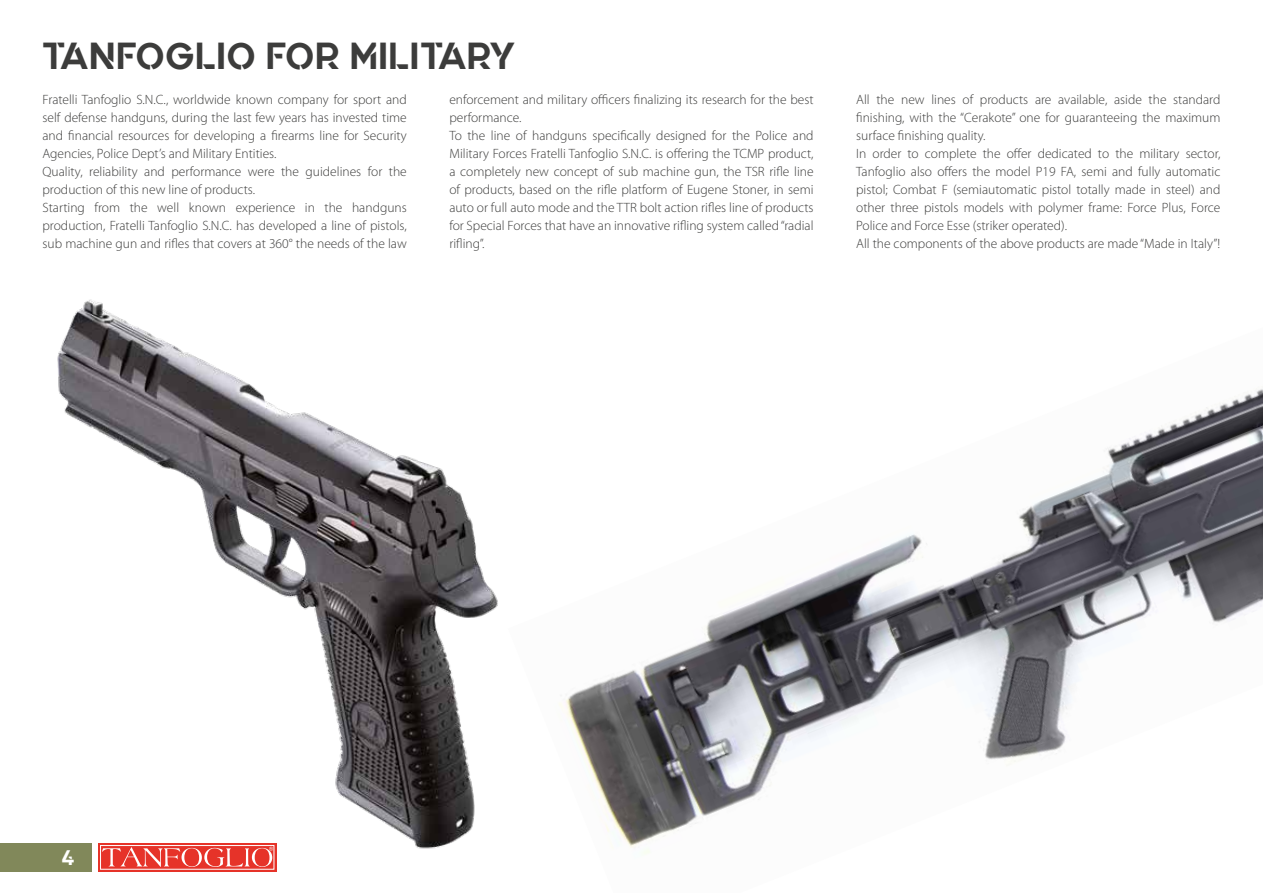
<style>
.page{position:relative;width:1263px;height:893px;background:#fff}
.page>*{position:absolute;margin:0;border:0;box-sizing:border-box;transform-origin:0 0}
.t1{font:37.5px "Quantify";letter-spacing:.05em;color:#3c3c3b}
.t2{font:21px "Quantify";color:#fff}
.t3{font:300 13.5px/18px "Myriad Pro";color:#3c3c3b}
</style>
<div class="page">
<div style="left:0;top:843px;width:92px;height:29px;background:#81885a"></div>
<img style="left:57px;top:299px;width:441px;height:573px">
<img style="left:559px;top:389px;width:704px;height:465px">
<h1 class="t1" style="left:43px;top:34px;width:474px">TANFOGLIO FOR MILITARY</h1>
<p class="t3" style="left:43px;top:90px;width:366px">Fratelli Tanfoglio S.N.C., worldwide known company for sport and self defense handguns, during the last few years has invested time and financial resources for developing a firearms line for Security Agencies, Police Dept’s and Military Entities.<br>Quality, reliability and performance were the guidelines for the production of this new line of products.<br>Starting from the well known experience in the handguns production, Fratelli Tanfoglio S.N.C. has developed a line of pistols, sub machine gun and rifles that covers at 360° the needs of the law</p>
<p class="t3" style="left:449px;top:90px;width:366px">enforcement and military officers finalizing its research for the best performance.<br>To the line of handguns specifically designed for the Police and Military Forces Fratelli Tanfoglio S.N.C. is offering the TCMP product, a completely new concept of sub machine gun, the TSR rifle line of products, based on the rifle platform of Eugene Stoner, in semi auto or full auto mode and the TTR bolt action rifles line of products for Special Forces that have an innovative rifling system called “radial rifling”.</p>
<p class="t3" style="left:856px;top:90px;width:366px">All the new lines of products are available, aside the standard finishing, with the “Cerakote” one for guaranteeing the maximum surface finishing quality.<br>In order to complete the offer dedicated to the military sector, Tanfoglio also offers the model P19 FA, semi and fully automatic pistol; Combat F (semiautomatic pistol totally made in steel) and other three pistols models with polymer frame: Force Plus, Force Police and Force Esse (striker operated).<br>All the components of the above products are made “Made in Italy”!</p>
<h2 class="t2" style="left:62px;top:846px;width:14px">4</h2>
</div>
